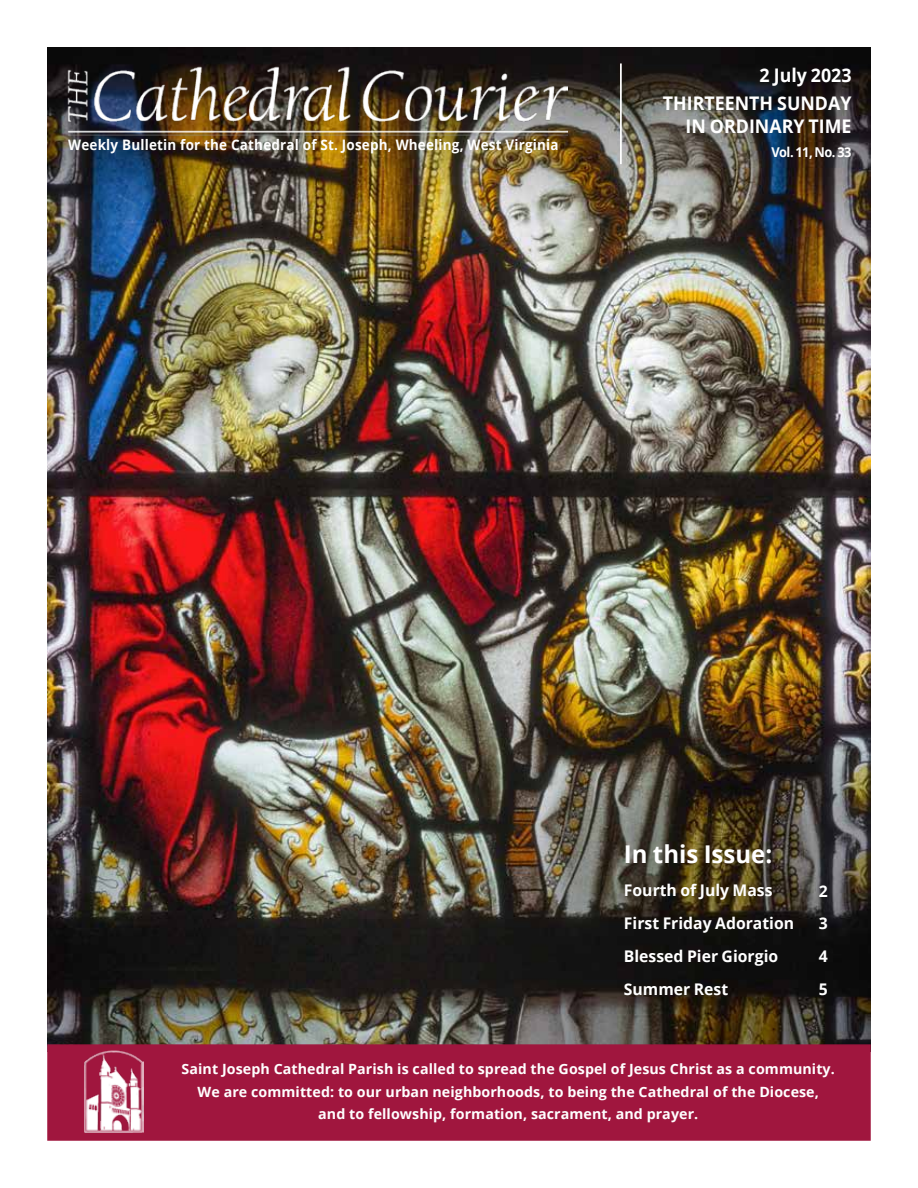
<style>
.page{position:relative;width:918px;height:1188px;background:#fff}
.page>*{position:absolute;margin:0;border:0;box-sizing:border-box;transform-origin:0 0}
.t1{font:700 24.45px "Open Sans";color:#fff}
.t2{font:700 18.75px/28.5px "Open Sans";color:#fff;text-align:right;scale:.95 1}
.t3{font:700 16.05px/33px "Open Sans";color:#fff}
.t4{font:700 14.55px "Open Sans";letter-spacing:.015em;color:#fff;scale:.93 1}
.t5{font:700 14.1px/22.5px "Open Sans";letter-spacing:.005em;color:#fff;text-align:center}
.t6{font:700 13.5px "Open Sans";letter-spacing:-.04em;color:#fff;scale:.95 1}
</style>
<div class="page">
<img style="left:47px;top:47px;width:824px;height:997px">
<div style="left:47px;top:1044px;width:824px;height:97px;background:#a0163e;border:2px solid #a0163e"></div>
<hr style="left:620px;top:63px;width:2px;height:101px;background:#fff">
<img style="left:63px;top:63px;width:504px;height:76px">
<img style="left:84px;top:1050px;width:59px;height:82px">
<p class="t4" style="left:68px;top:134px;width:529px">Weekly Bulletin for the Cathedral of St. Joseph, Wheeling, West Virginia</p>
<h2 class="t2" style="left:663px;top:60px;width:200px">2 July 2023<br>THIRTEENTH SUNDAY</h2>
<h2 class="t2" style="left:686px;top:111px;width:176px">IN ORDINARY TIME</h2>
<p class="t6" style="left:771px;top:142px;width:86px">Vol. 11, No. 33</p>
<h1 class="t1" style="left:624px;top:837px;width:150px">In this Issue:</h1>
<p class="t3" style="left:624px;top:873px;width:172px">Fourth of July Mass<br>First Friday Adoration<br>Blessed Pier Giorgio<br>Summer Rest</p>
<p class="t3" style="left:819px;top:874px;width:10px;text-align:justify">2<br>3<br>4<br>5</p>
<p class="t5" style="left:182px;top:1057px;width:655px">Saint Joseph Cathedral Parish is called to spread the Gospel of Jesus Christ as a community.<br>We are committed: to our urban neighborhoods, to being the Cathedral of the Diocese,<br>and to fellowship, formation, sacrament, and prayer.</p>
</div>
